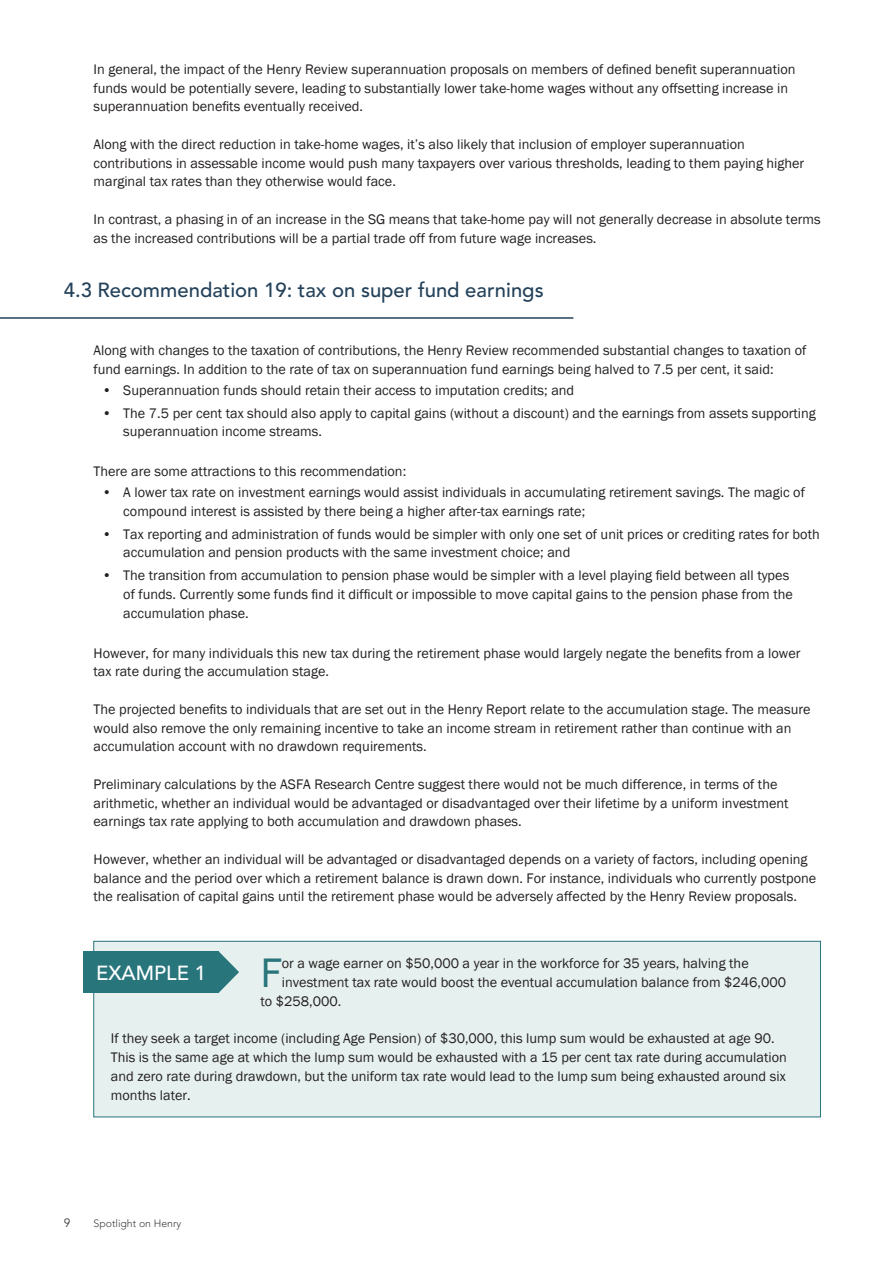
<style>
.page{position:relative;width:893px;height:1263px;background:#fff}
.page>*{position:absolute;margin:0;border:0;box-sizing:border-box;transform-origin:0 0}
.t1{font:42.45px "Franklin Gothic";color:#28757c}
.t2{font:500 20.25px "Avenir";color:#23415a}
.t3{font:500 20.25px "Avenir";color:#fff}
.t4{font:14.25px/18.8px "Franklin Gothic";color:#231f20}
.t5{font:12px "Avenir";color:#3d3e3d}
.t6{font:300 10.5px "Avenir";color:#3d3e3d}
</style>
<div class="page">
<hr style="left:0;top:317px;width:573px;height:2px;background:#23415a">
<div style="left:94px;top:941px;width:726px;height:176px;background:#e6f0ee"></div>
<div style="left:94px;top:941px;width:727px;height:176px;border:1px solid #28757c"></div>
<div style="left:83px;top:951px;width:136px;height:42px;background:#28757c"></div>
<svg style="left:219px;top:952px;width:20px;height:41px"></svg>
<p class="t4" style="left:94px;top:60px;width:703px">In general, the impact of the Henry Review superannuation proposals on members of defined benefit superannuation funds would be potentially severe, leading to substantially lower take-home wages without any offsetting increase in superannuation benefits eventually received.</p>
<p class="t4" style="left:94px;top:135px;width:712px">Along with the direct reduction in take-home wages, it’s also likely that inclusion of employer superannuation contributions in assessable income would push many taxpayers over various thresholds, leading to them paying higher marginal tax rates than they otherwise would face.</p>
<p class="t4" style="left:94px;top:210px;width:729px">In contrast, a phasing in of an increase in the SG means that take-home pay will not generally decrease in absolute terms as the increased contributions will be a partial trade off from future wage increases.</p>
<h2 class="t2" style="left:64px;top:281px;width:481px">4.3 Recommendation 19: tax on super fund earnings</h2>
<p class="t4" style="left:94px;top:342px;width:714px">Along with changes to the taxation of contributions, the Henry Review recommended substantial changes to taxation of fund earnings. In addition to the rate of tax on superannuation fund earnings being halved to 7.5 per cent, it said:</p>
<p class="t4" style="left:102px;top:381px;width:474px">• Superannuation funds should retain their access to imputation credits; and</p>
<p class="t4" style="left:123px;top:404px;width:694px;text-indent:-21px">• The 7.5 per cent tax should also apply to capital gains (without a discount) and the earnings from assets supporting superannuation income streams.</p>
<p class="t4" style="left:94px;top:463px;width:314px">There are some attractions to this recommendation:</p>
<p class="t4" style="left:123px;top:483px;width:683px;text-indent:-21px">• A lower tax rate on investment earnings would assist individuals in accumulating retirement savings. The magic of compound interest is assisted by there being a higher after-tax earnings rate;</p>
<p class="t4" style="left:123px;top:525px;width:698px;text-indent:-21px">• Tax reporting and administration of funds would be simpler with only one set of unit prices or crediting rates for both accumulation and pension products with the same investment choice; and</p>
<p class="t4" style="left:123px;top:567px;width:671px;text-indent:-21px">• The transition from accumulation to pension phase would be simpler with a level playing field between all types of funds. Currently some funds find it difficult or impossible to move capital gains to the pension phase from the accumulation phase.</p>
<p class="t4" style="left:94px;top:644px;width:708px">However, for many individuals this new tax during the retirement phase would largely negate the benefits from a lower tax rate during the accumulation stage.</p>
<p class="t4" style="left:94px;top:700px;width:719px">The projected benefits to individuals that are set out in the Henry Report relate to the accumulation stage. The measure would also remove the only remaining incentive to take an income stream in retirement rather than continue with an accumulation account with no drawdown requirements.</p>
<p class="t4" style="left:94px;top:775px;width:697px">Preliminary calculations by the ASFA Research Centre suggest there would not be much difference, in terms of the arithmetic, whether an individual would be advantaged or disadvantaged over their lifetime by a uniform investment earnings tax rate applying to both accumulation and drawdown phases.</p>
<p class="t4" style="left:94px;top:850px;width:724px">However, whether an individual will be advantaged or disadvantaged depends on a variety of factors, including opening balance and the period over which a retirement balance is drawn down. For instance, individuals who currently postpone the realisation of capital gains until the retirement phase would be adversely affected by the Henry Review proposals.</p>
<h1 class="t1" style="left:260px;top:955px;width:23px">F</h1>
<p class="t4" style="left:282px;top:955px;width:468px">or a wage earner on $50,000 a year in the workforce for 35 years, halving the</p>
<h2 class="t3" style="left:96px;top:965px;width:111px">EXAMPLE 1</h2>
<p class="t4" style="left:282px;top:974px;width:506px">investment tax rate would boost the eventual accumulation balance from $246,000</p>
<p class="t4" style="left:260px;top:992px;width:82px">to $258,000.</p>
<p class="t4" style="left:111px;top:1030px;width:677px">If they seek a target income (including Age Pension) of $30,000, this lump sum would be exhausted at age 90.<br>This is the same age at which the lump sum would be exhausted with a 15 per cent tax rate during accumulation and zero rate during drawdown, but the uniform tax rate would lead to the lump sum being exhausted around six months later.</p>
<p class="t5" style="left:64px;top:1218px;width:8px">9</p>
<p class="t6" style="left:94px;top:1218px;width:89px">Spotlight on Henry</p>
</div>
